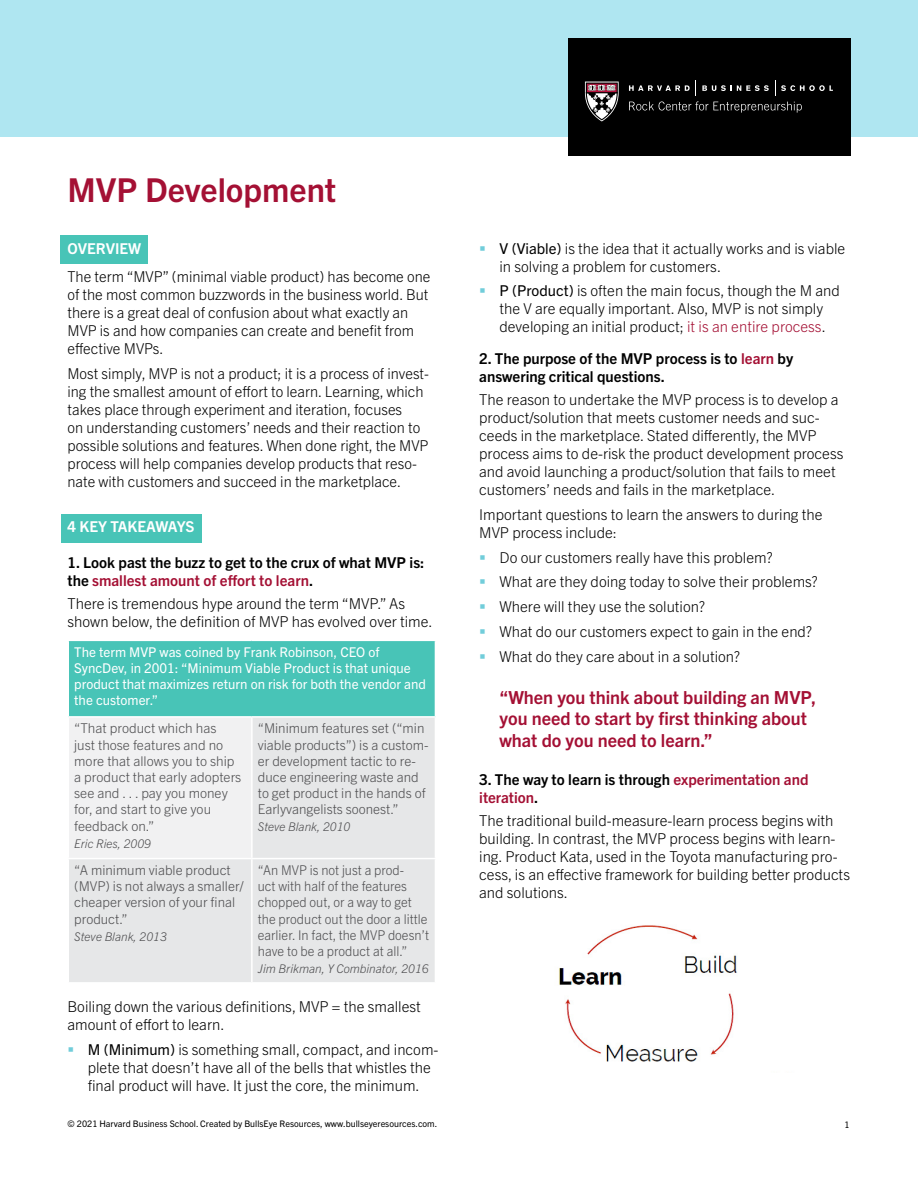
<style>
.page{position:relative;width:918px;height:1188px;background:#fff}
.page>*{position:absolute;margin:0;border:0;box-sizing:border-box;transform-origin:0 0}
.t1{font:700 33px "Trade Gothic Next LT Pro";color:#a41034}
.t2{font:700 18px/21.6px "Trade Gothic Next LT Pro";color:#a41034}
.t3{font:300 15px/18px "Trade Gothic Next LT Pro";color:#000}
.t4{font:700 15px/18px "Trade Gothic Next LT Pro";color:#000}
.t5{font:700 15px/18px "Trade Gothic Next LT Pro";color:#a41034}
.t6{font:700 15px "Trade Gothic Next LT Pro";color:#fff}
.t7{font:300 13.5px/16.2px "Trade Gothic Next LT Pro";color:#4d4d4f}
.t8{font:13.5px/16.2px "Trade Gothic Next LT Pro";color:#fff}
.t9{font:300 13.5px/16.2px "Trade Gothic Next LT Pro";color:#4d4d4f;scale:.96 1}
.t10{font:italic 300 12px "Trade Gothic Next LT Pro";color:#4d4d4f}
.t11{font:9px "Trade Gothic Next LT Pro";color:#000}
.s1{color:#a41034}
.s2{font-weight:400}
.s3{color:#000}
</style>
<div class="page">
<div style="left:61px;top:235px;width:87px;height:29px;background:#48c4b7"></div>
<div style="left:61px;top:514px;width:140px;height:28px;background:#48c4b7"></div>
<div style="left:68px;top:640px;width:367px;height:77px;background:#48c4b7"></div>
<svg style="left:69px;top:718px;width:366px;height:264px;fill:#e6e7e8"></svg>
<hr style="left:68px;top:640px;width:184px;height:1px;background:#fff">
<hr style="left:68px;top:641px;width:1px;height:75px;background:#fff">
<hr style="left:252px;top:640px;width:184px;height:1px;background:#fff">
<hr style="left:68px;top:716px;width:184px;height:2px;background:#fff">
<hr style="left:252px;top:716px;width:184px;height:2px;background:#fff">
<hr style="left:251px;top:718px;width:2px;height:140px;background:#fff">
<hr style="left:68px;top:858px;width:184px;height:1px;background:#fff">
<hr style="left:252px;top:858px;width:184px;height:1px;background:#fff">
<hr style="left:251px;top:859px;width:2px;height:123px;background:#fff">
<div style="left:0;top:0;width:918px;height:136px;background:#afe6f1"></div>
<div style="left:569px;top:39px;width:282px;height:117px;background:#000"></div>
<svg style="left:629px;top:80px;width:204px;height:33px"></svg>
<svg style="left:585px;top:82px;width:34px;height:39px"></svg>
<img style="left:559px;top:925px;width:178px;height:137px">
<h1 class="t1" style="left:68px;top:167px;width:270px">MVP Development</h1>
<p class="t6" style="left:68px;top:238px;width:75px">OVERVIEW</p>
<p class="t3" style="left:68px;top:267px;width:364px">The term “MVP” (minimal viable product) has become one of the most common buzzwords in the business world. But there is a great deal of confusion about what exactly an MVP is and how companies can create and benefit from effective MVPs.</p>
<p class="t3" style="left:68px;top:364px;width:363px">Most simply, MVP is not a product; it is a process of invest&shy;ing the smallest amount of effort to learn. Learning, which takes place through experiment and iteration, focuses<br>on understanding customers’ needs and their reaction to possible solutions and features. When done right, the MVP process will help companies develop products that reso&shy;nate with customers and succeed in the marketplace.</p>
<p class="t6" style="left:68px;top:516px;width:129px">4 KEY TAKEAWAYS</p>
<p class="t4" style="left:68px;top:552px;width:358px">1. Look past the buzz to get to the crux of what MVP is: the <span class="s1">smallest amount of effort to learn</span>.</p>
<p class="t3" style="left:68px;top:594px;width:367px">There is tremendous hype around the term “MVP.” As shown below, the definition of MVP has evolved over time.</p>
<p class="t8" style="left:74px;top:643px;width:353px">The term MVP was coined by Frank Robinson, CEO of SyncDev, in 2001: “Minimum Viable Product is that unique product that maximizes return on risk for both the vendor and the customer.”</p>
<p class="t7" style="left:74px;top:719px;width:169px">“That product which has<br>just those features and no more that allows you to ship a product that early adopters see and . . . pay you money for, and start to give you feedback on.”</p>
<p class="t10" style="left:74px;top:835px;width:78px">Eric Ries, 2009</p>
<p class="t7" style="left:258px;top:719px;width:172px">“Minimum features set (“min viable products”) is a custom&shy;er development tactic to re&shy;duce engineering waste and to get product in the hands of<br>Earlyvangelists soonest.”</p>
<p class="t10" style="left:258px;top:819px;width:94px">Steve Blank, 2010</p>
<p class="t7" style="left:74px;top:861px;width:171px">“A minimum viable product (MVP) is not always a smaller/ cheaper version of your final product.”</p>
<p class="t10" style="left:74px;top:928px;width:94px">Steve Blank, 2013</p>
<p class="t9" style="left:258px;top:861px;width:180px">“An MVP is not just a prod-<br>uct with half of the features chopped out, or a way to get the product out the door a little earlier. In fact, the MVP doesn’t have to be a product at all.”</p>
<p class="t10" style="left:258px;top:960px;width:172px">Jim Brikman, Y Combinator, 2016</p>
<p class="t3" style="left:68px;top:996px;width:355px">Boiling down the various definitions, MVP = the smallest amount of effort to learn.</p>
<p class="t3" style="left:88px;top:1039px;width:352px"><span class="s2">M (Minimum)</span> is something small, compact, and incom&shy;plete that doesn’t have all of the bells that whistles the final product will have. It just the core, the minimum.</p>
<p class="t3" style="left:500px;top:238px;width:347px"><span class="s2">V (Viable)</span> is the idea that it actually works and is viable in solving a problem for customers.</p>
<p class="t3" style="left:500px;top:281px;width:342px"><span class="s2">P (Product)</span> is often the main focus, though the M and the V are equally important. Also, MVP is not simply developing an initial product; <span class="s1">it is an entire process</span>.</p>
<p class="t4" style="left:479px;top:348px;width:316px">2. The purpose of the MVP process is to <span class="s1">learn</span> by answering critical questions.</p>
<p class="t3" style="left:479px;top:390px;width:366px">The reason to undertake the MVP process is to develop a product/solution that meets customer needs and suc&shy;ceeds in the marketplace. Stated differently, the MVP process aims to de-risk the product development process and avoid launching a product/solution that fails to meet customers’ needs and fails in the marketplace.</p>
<p class="t3" style="left:479px;top:505px;width:345px">Important questions to learn the answers to during the<br>MVP process include:</p>
<p class="t3" style="left:500px;top:544px;width:320px;line-height:24.8px">Do our customers really have this problem?<br>What are they doing today to solve their problems?<br>Where will they use the solution?<br>What do our customers expect to gain in the end?<br>What do they care about in a solution?</p>
<p class="t2" style="left:500px;top:685px;width:318px">“When you think about building an MVP, you need to start by first thinking about what do you need to learn.”</p>
<p class="t5" style="left:479px;top:770px;width:331px"><span class="s3">3. The way to learn is through</span> experimentation and iteration<span class="s3">.</span></p>
<p class="t3" style="left:479px;top:811px;width:372px">The traditional build-measure-learn process begins with building. In contrast, the MVP process begins with learn&shy;ing. Product Kata, used in the Toyota manufacturing pro&shy;cess, is an effective framework for building better products and solutions.</p>
<p class="t11" style="left:68px;top:1118px;width:371px">© 2021 Harvard Business School. Created by BullsEye Resources, www.bullseyeresources.com.</p>
<p class="t11" style="left:844px;top:1118px;width:7px">1</p>
</div>
